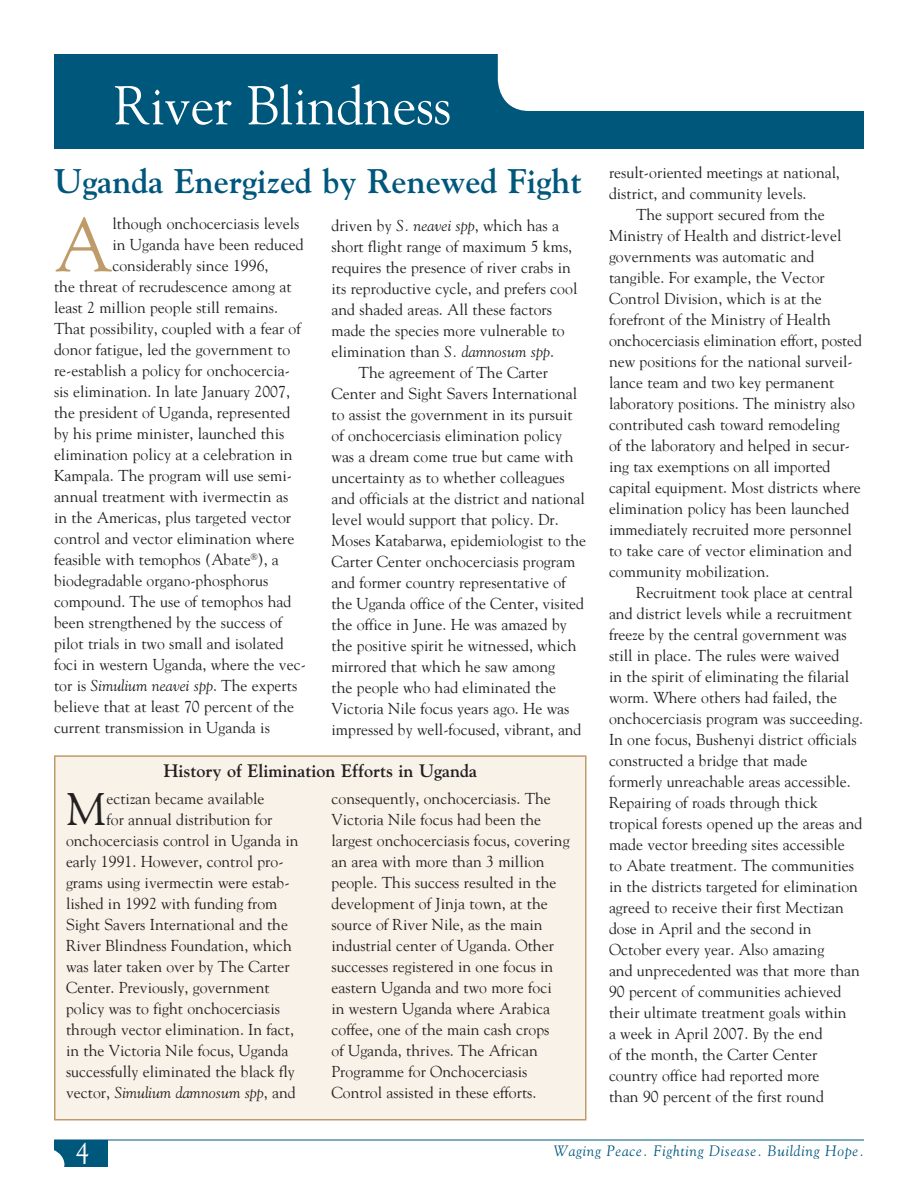
<style>
.page{position:relative;width:918px;height:1188px;background:#fff}
.page>*{position:absolute;margin:0;border:0;box-sizing:border-box;transform-origin:0 0}
.t1{font:75.15px "Goudy";color:#be9c6a}
.t2{font:54px "Goudy";letter-spacing:-.01em;color:#fff}
.t3{font:45.45px "Goudy";color:#232020}
.t4{font:34.05px "Goudy Bold Os F";color:#00577c}
.t5{font:18px "Goudy Bold Os F";color:#232020}
.t6{font:15.75px/21px "Goudy";color:#232020}
.t7{font:italic 15.75px "Goudy";color:#232020}
.t8{font:15px "Goudy Italic Os F";letter-spacing:.05em;color:#00577c}
.s1{font-style:italic}
.s2{font-style:normal}
</style>
<div class="page">
<div style="left:54px;top:54px;width:810px;height:94px;background:#00577c"></div>
<div style="left:498px;top:54px;width:366px;height:57px;background:#fff"></div>
<div style="left:54px;top:1140px;width:54px;height:27px;background:#00577c"></div>
<div style="left:11px;top:1147px;width:53px;height:34px;background:#fff;border-radius:50%"></div>
<hr style="left:54px;top:1140px;width:810px;height:1px;background:#00577c">
<div style="left:55px;top:756px;width:531px;height:364px;background:#f8f2e9"></div>
<div style="left:54px;top:755px;width:532px;height:365px;border:2px solid #be9c6a"></div>
<h2 class="t2" style="left:114px;top:73px;width:339px">River Blindness</h2>
<h3 class="t4" style="left:54px;top:160px;width:529px">Uganda Energized by Renewed Fight</h3>
<p class="t6" style="left:332px;top:215px;width:229px">driven by <span class="s1">S. neavei spp</span>, which has a</p>
<p class="t6" style="left:332px;top:236px;width:242px">short flight range of maximum 5 kms,</p>
<p class="t6" style="left:332px;top:257px;width:241px">requires the presence of river crabs in</p>
<p class="t6" style="left:332px;top:278px;width:247px">its reproductive cycle, and prefers cool</p>
<p class="t6" style="left:332px;top:299px;width:222px">and shaded areas. All these factors</p>
<p class="t6" style="left:332px;top:320px;width:235px">made the species more vulnerable to</p>
<p class="t6" style="left:332px;top:341px;width:224px">elimination than <span class="s1">S. damnosum spp</span>.</p>
<p class="t6" style="left:358px;top:362px;width:191px">The agreement of The Carter</p>
<p class="t6" style="left:332px;top:383px;width:247px">Center and Sight Savers International</p>
<p class="t6" style="left:332px;top:404px;width:243px">to assist the government in its pursuit</p>
<p class="t6" style="left:332px;top:425px;width:232px">of onchocerciasis elimination policy</p>
<p class="t6" style="left:332px;top:446px;width:243px">was a dream come true but came with</p>
<p class="t6" style="left:332px;top:467px;width:235px">uncertainty as to whether colleagues</p>
<p class="t6" style="left:332px;top:488px;width:255px">and officials at the district and national</p>
<p class="t6" style="left:332px;top:509px;width:229px">level would support that policy. Dr.</p>
<p class="t6" style="left:332px;top:530px;width:256px">Moses Katabarwa, epidemiologist to the</p>
<p class="t6" style="left:332px;top:551px;width:245px">Carter Center onchocerciasis program</p>
<p class="t6" style="left:332px;top:572px;width:236px">and former country representative of</p>
<p class="t6" style="left:332px;top:593px;width:254px">the Uganda office of the Center, visited</p>
<p class="t6" style="left:332px;top:614px;width:237px">the office in June. He was amazed by</p>
<p class="t6" style="left:332px;top:635px;width:247px">the positive spirit he witnessed, which</p>
<p class="t6" style="left:332px;top:656px;width:225px">mirrored that which he saw among</p>
<p class="t6" style="left:332px;top:677px;width:226px">the people who had eliminated the</p>
<p class="t6" style="left:332px;top:698px;width:240px">Victoria Nile focus years ago. He was</p>
<p class="t6" style="left:332px;top:719px;width:251px">impressed by well-focused, vibrant, and</p>
<h1 class="t1" style="left:54px;top:199px;width:60px">A</h1>
<p class="t6" style="left:112px;top:213px;width:189px">lthough onchocerciasis levels</p>
<p class="t6" style="left:112px;top:234px;width:193px">in Uganda have been reduced</p>
<p class="t6" style="left:112px;top:255px;width:158px">considerably since 1996,</p>
<p class="t6" style="left:54px;top:276px;width:239px">the threat of recrudescence among at</p>
<p class="t6" style="left:54px;top:297px;width:226px">least 2 million people still remains.</p>
<p class="t6" style="left:54px;top:318px;width:248px">That possibility, coupled with a fear of</p>
<p class="t6" style="left:54px;top:339px;width:238px">donor fatigue, led the government to</p>
<p class="t6" style="left:54px;top:360px;width:237px">re-establish a policy for onchocercia-</p>
<p class="t6" style="left:54px;top:381px;width:237px">sis elimination. In late January 2007,</p>
<p class="t6" style="left:54px;top:402px;width:238px">the president of Uganda, represented</p>
<p class="t6" style="left:54px;top:423px;width:232px">by his prime minister, launched this</p>
<p class="t6" style="left:54px;top:444px;width:240px">elimination policy at a celebration in</p>
<p class="t6" style="left:54px;top:465px;width:240px">Kampala. The program will use semi-</p>
<p class="t6" style="left:54px;top:486px;width:236px">annual treatment with ivermectin as</p>
<p class="t6" style="left:54px;top:507px;width:239px">in the Americas, plus targeted vector</p>
<p class="t6" style="left:54px;top:528px;width:242px">control and vector elimination where</p>
<p class="t6" style="left:54px;top:549px;width:226px">feasible with temophos (Abate<sup>®</sup>), a</p>
<p class="t6" style="left:54px;top:570px;width:216px">biodegradable organo-phosphorus</p>
<p class="t6" style="left:54px;top:591px;width:239px">compound. The use of temophos had</p>
<p class="t6" style="left:54px;top:612px;width:230px">been strengthened by the success of</p>
<p class="t6" style="left:54px;top:633px;width:231px">pilot trials in two small and isolated</p>
<p class="t6" style="left:54px;top:654px;width:254px">foci in western Uganda, where the vec-</p>
<p class="t7" style="left:54px;top:676px;width:245px"><span class="s2">tor is</span> Simulium neavei spp<span class="s2">. The experts</span></p>
<p class="t6" style="left:54px;top:696px;width:242px">believe that at least 70 percent of the</p>
<p class="t6" style="left:54px;top:717px;width:217px">current transmission in Uganda is</p>
<p class="t5" style="left:163px;top:760px;width:315px">History of Elimination Efforts in Uganda</p>
<h3 class="t3" style="left:66px;top:781px;width:42px">M</h3>
<p class="t6" style="left:106px;top:788px;width:160px">ectizan became available</p>
<p class="t6" style="left:106px;top:809px;width:168px">for annual distribution for</p>
<p class="t6" style="left:66px;top:830px;width:234px">onchocerciasis control in Uganda in</p>
<p class="t6" style="left:66px;top:851px;width:219px">early 1991. However, control pro-</p>
<p class="t6" style="left:66px;top:872px;width:225px">grams using ivermectin were estab-</p>
<p class="t6" style="left:66px;top:893px;width:213px">lished in 1992 with funding from</p>
<p class="t6" style="left:66px;top:914px;width:224px">Sight Savers International and the</p>
<p class="t6" style="left:66px;top:935px;width:228px">River Blindness Foundation, which</p>
<p class="t6" style="left:66px;top:956px;width:225px">was later taken over by The Carter</p>
<p class="t6" style="left:66px;top:977px;width:205px">Center. Previously, government</p>
<p class="t6" style="left:66px;top:998px;width:216px">policy was to fight onchocerciasis</p>
<p class="t6" style="left:66px;top:1019px;width:230px">through vector elimination. In fact,</p>
<p class="t6" style="left:66px;top:1040px;width:224px">in the Victoria Nile focus, Uganda</p>
<p class="t6" style="left:66px;top:1061px;width:230px">successfully eliminated the black fly</p>
<p class="t7" style="left:66px;top:1083px;width:231px"><span class="s2">vector,</span> Simulium damnosum spp<span class="s2">, and</span></p>
<p class="t6" style="left:332px;top:788px;width:240px">consequently, onchocerciasis. The Victoria Nile focus had been the largest onchocerciasis focus, covering an area with more than 3 million people. This success resulted in the development of Jinja town, at the source of River Nile, as the main industrial center of Uganda. Other successes registered in one focus in eastern Uganda and two more foci<br>in western Uganda where Arabica coffee, one of the main cash crops<br>of Uganda, thrives. The African Programme for Onchocerciasis Control assisted in these efforts.</p>
<p class="t6" style="left:609px;top:162px;width:232px">result-oriented meetings at national, district, and community levels.</p>
<p class="t6" style="left:609px;top:204px;width:254px;text-indent:27px">The support secured from the Ministry of Health and district-level governments was automatic and tangible. For example, the Vector Control Division, which is at the forefront of the Ministry of Health onchocerciasis elimination effort, posted new positions for the national surveil&shy;lance team and two key permanent laboratory positions. The ministry also contributed cash toward remodeling<br>of the laboratory and helped in secur&shy;ing tax exemptions on all imported capital equipment. Most districts where elimination policy has been launched immediately recruited more personnel to take care of vector elimination and community mobilization.</p>
<p class="t6" style="left:609px;top:582px;width:255px;text-indent:27px">Recruitment took place at central and district levels while a recruitment freeze by the central government was still in place. The rules were waived<br>in the spirit of eliminating the filarial worm. Where others had failed, the onchocerciasis program was succeeding.<br>In one focus, Bushenyi district officials constructed a bridge that made formerly unreachable areas accessible.<br>Repairing of roads through thick tropical forests opened up the areas and made vector breeding sites accessible<br>to Abate treatment. The communities in the districts targeted for elimination agreed to receive their first Mectizan dose in April and the second in October every year. Also amazing<br>and unprecedented was that more than 90 percent of communities achieved their ultimate treatment goals within<br>a week in April 2007. By the end<br>of the month, the Carter Center country office had reported more<br>than 90 percent of the first round</p>
<p class="t8" style="left:554px;top:1142px;width:312px">Waging Peace. Fighting Disease. Building Hope.</p>
</div>
